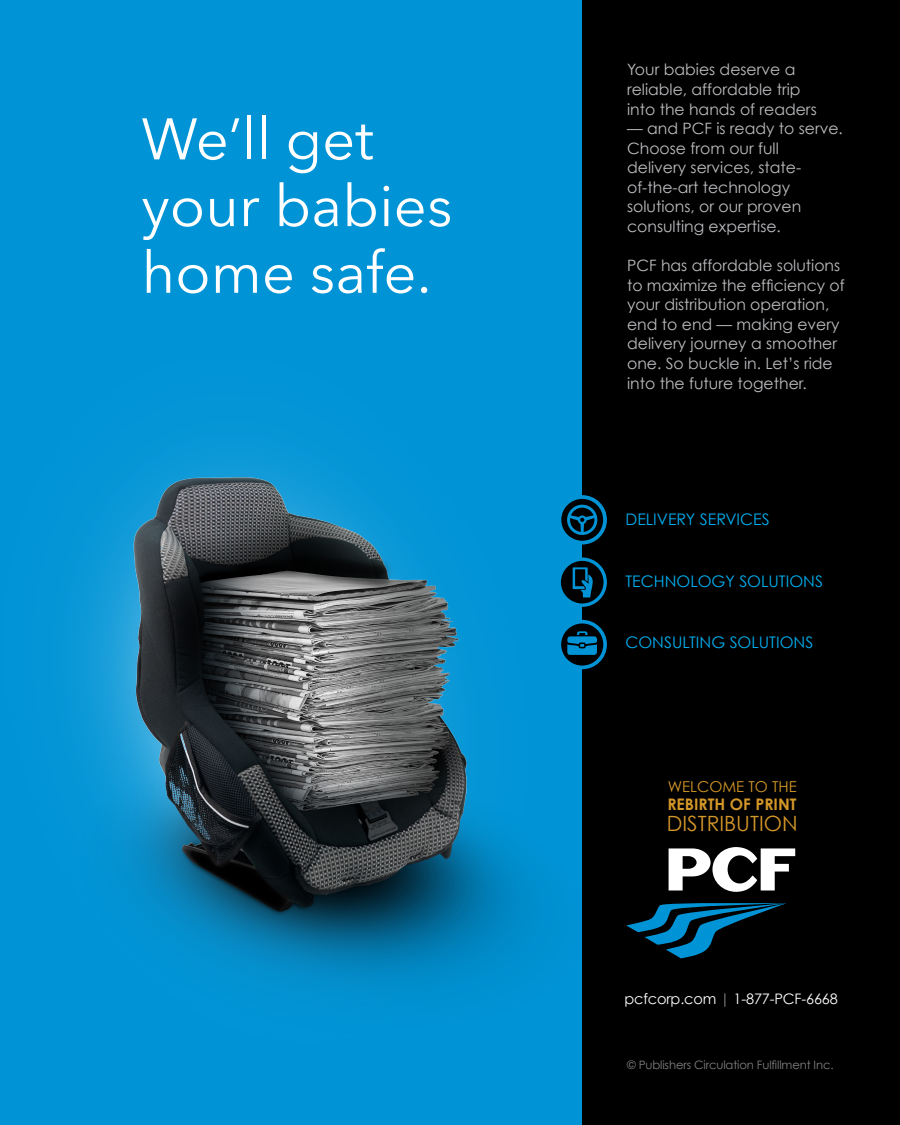
<style>
.page{position:relative;width:900px;height:1125px;background:#fff}
.page>*{position:absolute;margin:0;border:0;box-sizing:border-box;transform-origin:0 0}
.t1{font:58px/66.8px "Avenir Next";color:#fff}
.t2{font:21px "Century Gothic";color:#d49729}
.t3{font:16px "Century Gothic";color:#00aeef}
.t4{font:700 16px "Century Gothic";color:#d49729}
.t5{font:15.62px/19.6px "Century Gothic";color:#bcbdc0}
.t6{font:15px "Century Gothic";color:#d49729}
.t7{font:14.5px "Century Gothic";letter-spacing:-.01em;color:#fff}
.t8{font:11.62px "Century Gothic";letter-spacing:-.01em;color:#808285}
.s1{color:#808285}
</style>
<div class="page">
<div style="left:0;top:0;width:858px;height:1125px;background:#0094d6"></div>
<div style="left:582px;top:0;width:318px;height:1125px;background:#000"></div>
<svg style="left:558px;top:495px;width:49px;height:50px"></svg>
<svg style="left:598px;top:501px;width:5px;height:38px"></svg>
<svg style="left:558px;top:557px;width:49px;height:50px"></svg>
<svg style="left:598px;top:563px;width:6px;height:38px"></svg>
<svg style="left:558px;top:620px;width:49px;height:49px"></svg>
<svg style="left:598px;top:625px;width:5px;height:39px"></svg>
<img style="left:75px;top:449px;width:523px;height:537px">
<svg style="left:626px;top:903px;width:161px;height:55px"></svg>
<svg style="left:669px;top:847px;width:126px;height:45px"></svg>
<p class="t1" style="left:141px;top:106px;width:234px">We’ll get</p>
<p class="t1" style="left:141px;top:173px;width:313px">your babies home safe.</p>
<p class="t5" style="left:627px;top:60px;width:170px">Your babies deserve a</p>
<p class="t5" style="left:627px;top:79px;width:175px">reliable, affordable trip</p>
<p class="t5" style="left:627px;top:99px;width:191px">into the hands of readers</p>
<p class="t5" style="left:627px;top:118px;width:217px">— and PCF is ready to serve.</p>
<p class="t5" style="left:627px;top:138px;width:153px">Choose from our full</p>
<p class="t5" style="left:627px;top:158px;width:176px">delivery services, state-</p>
<p class="t5" style="left:627px;top:177px;width:164px">of-the-art technology</p>
<p class="t5" style="left:627px;top:197px;width:176px">solutions, or our proven</p>
<p class="t5" style="left:627px;top:216px;width:155px">consulting expertise.</p>
<p class="t5" style="left:627px;top:256px;width:215px">PCF has affordable solutions</p>
<p class="t5" style="left:627px;top:275px;width:219px">to maximize the efficiency of your distribution operation,</p>
<p class="t5" style="left:627px;top:314px;width:214px">end to end — making every</p>
<p class="t5" style="left:627px;top:334px;width:211px">delivery journey a smoother one. So buckle in. Let’s ride into the future together.</p>
<p class="t3" style="left:625px;top:510px;width:146px">DELIVERY SERVICES</p>
<p class="t3" style="left:625px;top:571px;width:199px">TECHNOLOGY SOLUTIONS</p>
<p class="t3" style="left:625px;top:633px;width:189px">CONSULTING SOLUTIONS</p>
<p class="t6" style="left:668px;top:778px;width:130px">WELCOME TO THE</p>
<p class="t4" style="left:667px;top:794px;width:131px">REBIRTH OF PRINT</p>
<p class="t2" style="left:667px;top:810px;width:132px">DISTRIBUTION</p>
<p class="t7" style="left:624px;top:990px;width:215px">pcfcorp.com <span class="s1">|</span> 1-877-PCF-6668</p>
<p class="t8" style="left:627px;top:1058px;width:208px">© Publishers Circulation Fulfillment Inc.</p>
</div>
